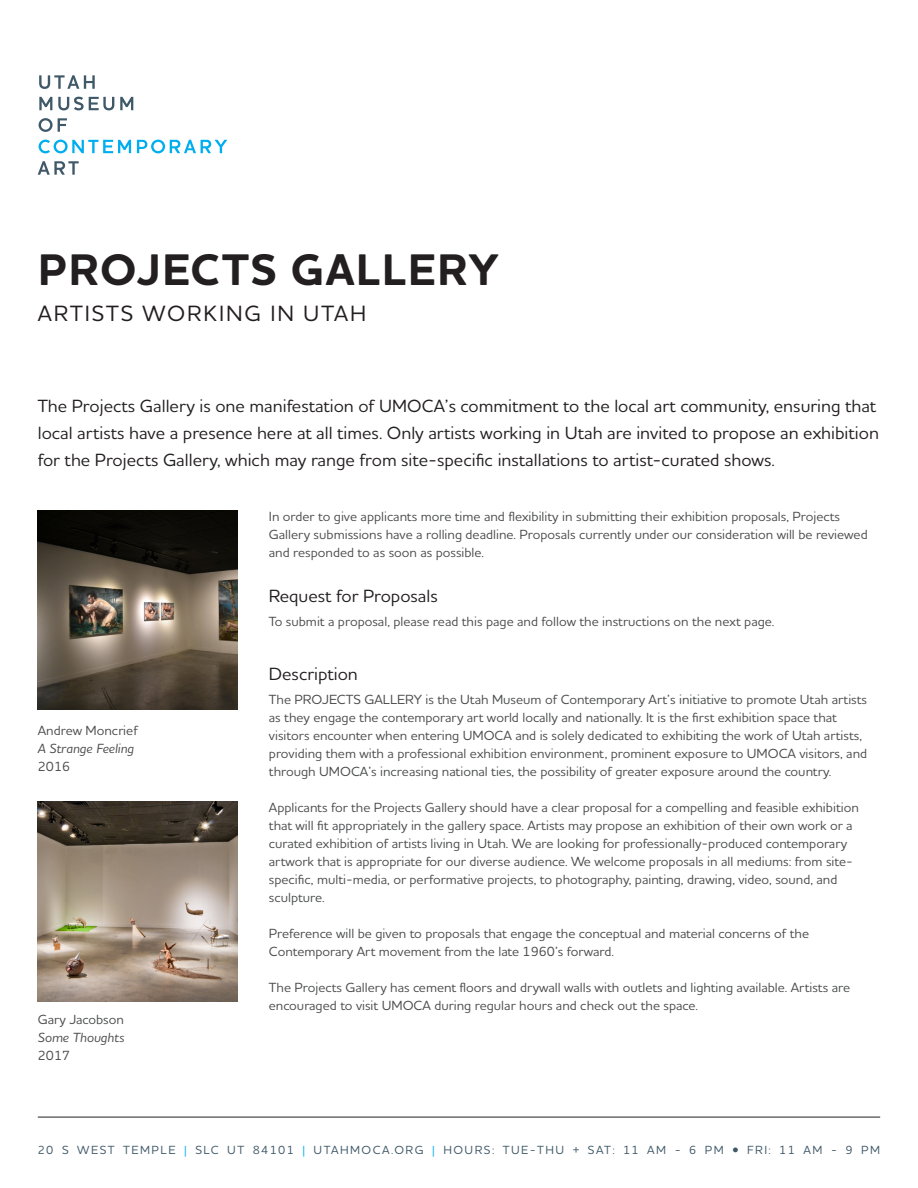
<style>
.page{position:relative;width:918px;height:1188px;background:#fff}
.page>*{position:absolute;margin:0;border:0;box-sizing:border-box;transform-origin:0 0}
.t1{font:700 45px "Houschka Alt Pro";letter-spacing:.035em;color:#231f20}
.t2{font:500 22.5px "Houschka Alt Pro";letter-spacing:.085em;color:#231f20}
.t3{font:500 18px/27px "Houschka Alt Pro";color:#231f20}
.t4{font:500 13.5px/18px "Houschka Alt Pro";color:#4b4c4d}
.t5{font:italic 500 13.5px "Houschka Alt Pro";color:#4b4c4d}
.t6{font:500 12px "Houschka Alt Pro";letter-spacing:.125em;color:#405968}
.s1{color:#00aeef}
</style>
<div class="page">
<svg style="left:39px;top:140px;width:92px;height:13px"></svg>
<svg style="left:137px;top:140px;width:90px;height:13px"></svg>
<svg style="left:39px;top:75px;width:56px;height:14px"></svg>
<svg style="left:39px;top:97px;width:13px;height:13px"></svg>
<svg style="left:58px;top:97px;width:56px;height:13px"></svg>
<svg style="left:120px;top:97px;width:13px;height:13px"></svg>
<svg style="left:39px;top:118px;width:28px;height:14px"></svg>
<svg style="left:38px;top:161px;width:41px;height:14px"></svg>
<hr style="left:38px;top:1117px;width:842px;height:1px;background:#231f20">
<img style="left:38px;top:510px;width:200px;height:199px">
<img style="left:38px;top:802px;width:200px;height:199px">
<p class="t1" style="left:38px;top:241px;width:462px">PROJECTS GALLERY</p>
<p class="t2" style="left:38px;top:299px;width:330px">ARTISTS WORKING IN UTAH</p>
<p class="t3" style="left:38px;top:392px;width:843px">The Projects Gallery is one manifestation of UMOCA’s commitment to the local art community, ensuring that local artists have a presence here at all times. Only artists working in Utah are invited to propose an exhibition for the Projects Gallery, which may range from site-specific installations to artist-curated shows.</p>
<p class="t4" style="left:38px;top:721px;width:102px">Andrew Moncrief</p>
<p class="t5" style="left:38px;top:740px;width:98px">A Strange Feeling</p>
<p class="t4" style="left:38px;top:757px;width:34px">2016</p>
<p class="t4" style="left:38px;top:1010px;width:88px">Gary Jacobson</p>
<p class="t5" style="left:38px;top:1029px;width:88px">Some Thoughts</p>
<p class="t4" style="left:38px;top:1046px;width:34px">2017</p>
<p class="t4" style="left:269px;top:507px;width:600px">In order to give applicants more time and flexibility in submitting their exhibition proposals, Projects<br>Gallery submissions have a rolling deadline. Proposals currently under our consideration will be reviewed and responded to as soon as possible.</p>
<p class="t3" style="left:269px;top:582px;width:170px">Request for Proposals</p>
<p class="t4" style="left:269px;top:612px;width:507px">To submit a proposal, please read this page and follow the instructions on the next page.</p>
<p class="t3" style="left:269px;top:660px;width:91px">Description</p>
<p class="t4" style="left:269px;top:690px;width:600px">The PROJECTS GALLERY is the Utah Museum of Contemporary Art’s initiative to promote Utah artists as they engage the contemporary art world locally and nationally. It is the first exhibition space that visitors encounter when entering UMOCA and is solely dedicated to exhibiting the work of Utah artists, providing them with a professional exhibition environment, prominent exposure to UMOCA visitors, and through UMOCA’s increasing national ties, the possibility of greater exposure around the country.</p>
<p class="t4" style="left:269px;top:798px;width:591px">Applicants for the Projects Gallery should have a clear proposal for a compelling and feasible exhibition that will fit appropriately in the gallery space. Artists may propose an exhibition of their own work or a curated exhibition of artists living in Utah. We are looking for professionally-produced contemporary artwork that is appropriate for our diverse audience. We welcome proposals in all mediums: from site&shy;specific, multi-media, or performative projects, to photography, painting, drawing, video, sound, and sculpture.</p>
<p class="t4" style="left:269px;top:924px;width:542px">Preference will be given to proposals that engage the conceptual and material concerns of the<br>Contemporary Art movement from the late 1960’s forward.</p>
<p class="t4" style="left:269px;top:978px;width:583px">The Projects Gallery has cement floors and drywall walls with outlets and lighting available. Artists are encouraged to visit UMOCA during regular hours and check out the space.</p>
<p class="t6" style="left:38px;top:1142px;width:844px">20 S WEST TEMPLE <span class="s1">|</span> SLC UT 84101 <span class="s1">|</span> UTAHMOCA.ORG <span class="s1">|</span> HOURS: TUE-THU + SAT: 11 AM - 6 PM • FRI: 11 AM - 9 PM</p>
</div>
